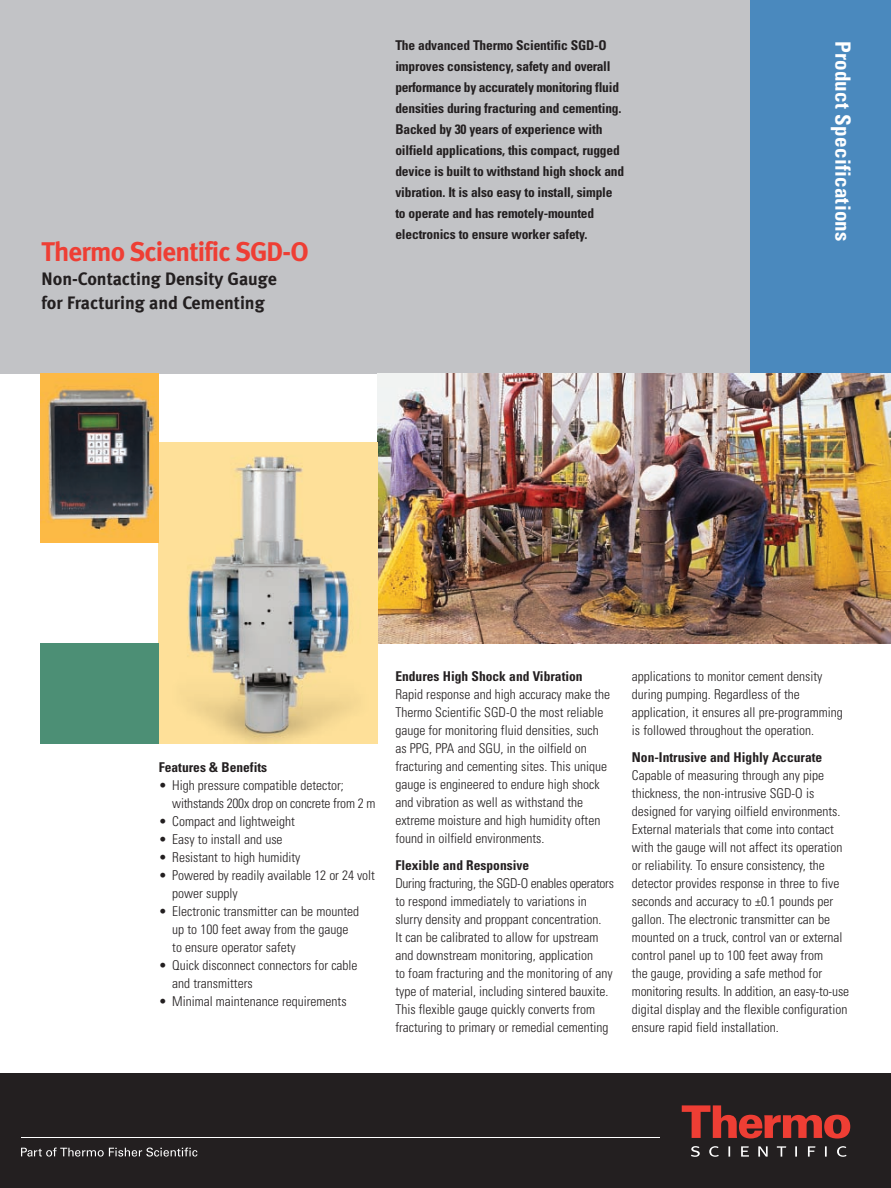
<style>
.page{position:relative;width:891px;height:1188px;background:#fff}
.page>*{position:absolute;margin:0;border:0;box-sizing:border-box;transform-origin:0 0}
.t1{font:27px "Meta Bold LF";letter-spacing:-.03em;color:#ee3e34}
.t2{font:700 condensed 21px "Univers";letter-spacing:.015em;color:#fff}
.t3{font:18px/24px "Meta Bold LF";color:#231f20}
.t4{font:300 condensed 13.5px/18px "Univers";color:#231f20}
.t5{font:700 condensed 13.5px/21px "Univers";letter-spacing:-.015em;color:#231f20}
</style>
<div class="page">
<div style="left:0;top:0;width:750px;height:374px;background:#c2c3c6"></div>
<div style="left:750px;top:0;width:141px;height:374px;background:#4a89be"></div>
<img style="left:377px;top:374px;width:514px;height:269px">
<img style="left:159px;top:442px;width:218px;height:302px">
<div style="left:40px;top:374px;width:119px;height:169px;background:#fdb945"></div>
<img style="left:40px;top:386px;width:116px;height:144px">
<div style="left:40px;top:643px;width:119px;height:101px;background:#4c8f75"></div>
<div style="left:0;top:1073px;width:891px;height:115px;background:#231f20"></div>
<svg style="left:21px;top:1148px;width:176px;height:9px"></svg>
<svg style="left:682px;top:1105px;width:168px;height:34px"></svg>
<svg style="left:691px;top:1146px;width:156px;height:11px"></svg>
<hr style="left:21px;top:1137px;width:638px;height:1px;background:#fff">
<h1 class="t1" style="left:42px;top:243px;width:269px">Thermo Scientific SGD-O</h1>
<h3 class="t3" style="left:42px;top:269px;width:237px">Non-Contacting Density Gauge for Fracturing and Cementing</h3>
<p class="t5" style="left:395px;top:36px;width:230px">The advanced Thermo Scientific SGD-O improves consistency, safety and overall performance by accurately monitoring fluid densities during fracturing and cementing.<br>Backed by 30 years of experience with oilfield applications, this compact, rugged device is built to withstand high shock and vibration. It is also easy to install, simple to operate and has remotely-mounted electronics to ensure worker safety.</p>
<h2 class="t2" style="left:851px;top:41px;width:203px;rotate:90deg">Product Specifications</h2>
<p class="t5" style="left:159px;top:757px;width:110px">Features &amp; Benefits</p>
<p class="t4" style="left:172px;top:777px;width:205px;text-indent:-14px">• High pressure compatible detector; withstands 200x drop on concrete from 2 m</p>
<p class="t4" style="left:159px;top:813px;width:138px">• Compact and lightweight</p>
<p class="t4" style="left:159px;top:831px;width:125px">• Easy to install and use</p>
<p class="t4" style="left:159px;top:849px;width:143px">• Resistant to high humidity</p>
<p class="t4" style="left:172px;top:867px;width:204px;text-indent:-14px">• Powered by readily available 12 or 24 volt power supply</p>
<p class="t4" style="left:172px;top:903px;width:188px;text-indent:-14px">• Electronic transmitter can be mounted up to 100 feet away from the gauge to ensure operator safety</p>
<p class="t4" style="left:172px;top:957px;width:187px;text-indent:-14px">• Quick disconnect connectors for cable and transmitters</p>
<p class="t4" style="left:159px;top:993px;width:189px">• Minimal maintenance requirements</p>
<p class="t5" style="left:395px;top:667px;width:189px">Endures High Shock and Vibration</p>
<p class="t4" style="left:395px;top:686px;width:216px">Rapid response and high accuracy make the Thermo Scientific SGD-O the most reliable gauge for monitoring fluid densities, such as PPG, PPA and SGU, in the oilfield on fracturing and cementing sites. This unique gauge is engineered to endure high shock and vibration as well as withstand the extreme moisture and high humidity often found in oilfield environments.</p>
<p class="t5" style="left:395px;top:856px;width:135px">Flexible and Responsive</p>
<p class="t4" style="left:395px;top:875px;width:220px">During fracturing, the SGD-O enables operators to respond immediately to variations in slurry density and proppant concentration.<br>It can be calibrated to allow for upstream and downstream monitoring, application<br>to foam fracturing and the monitoring of any type of material, including sintered bauxite.<br>This flexible gauge quickly converts from fracturing to primary or remedial cementing</p>
<p class="t4" style="left:632px;top:668px;width:212px">applications to monitor cement density during pumping. Regardless of the application, it ensures all pre-programming is followed throughout the operation.</p>
<p class="t5" style="left:632px;top:748px;width:192px">Non-Intrusive and Highly Accurate</p>
<p class="t4" style="left:632px;top:767px;width:219px">Capable of measuring through any pipe thickness, the non-intrusive SGD-O is designed for varying oilfield environments.<br>External materials that come into contact with the gauge will not affect its operation or reliability. To ensure consistency, the detector provides response in three to five seconds and accuracy to ±0.1 pounds per gallon. The electronic transmitter can be mounted on a truck, control van or external control panel up to 100 feet away from<br>the gauge, providing a safe method for monitoring results. In addition, an easy-to-use digital display and the flexible configuration ensure rapid field installation.</p>
</div>
